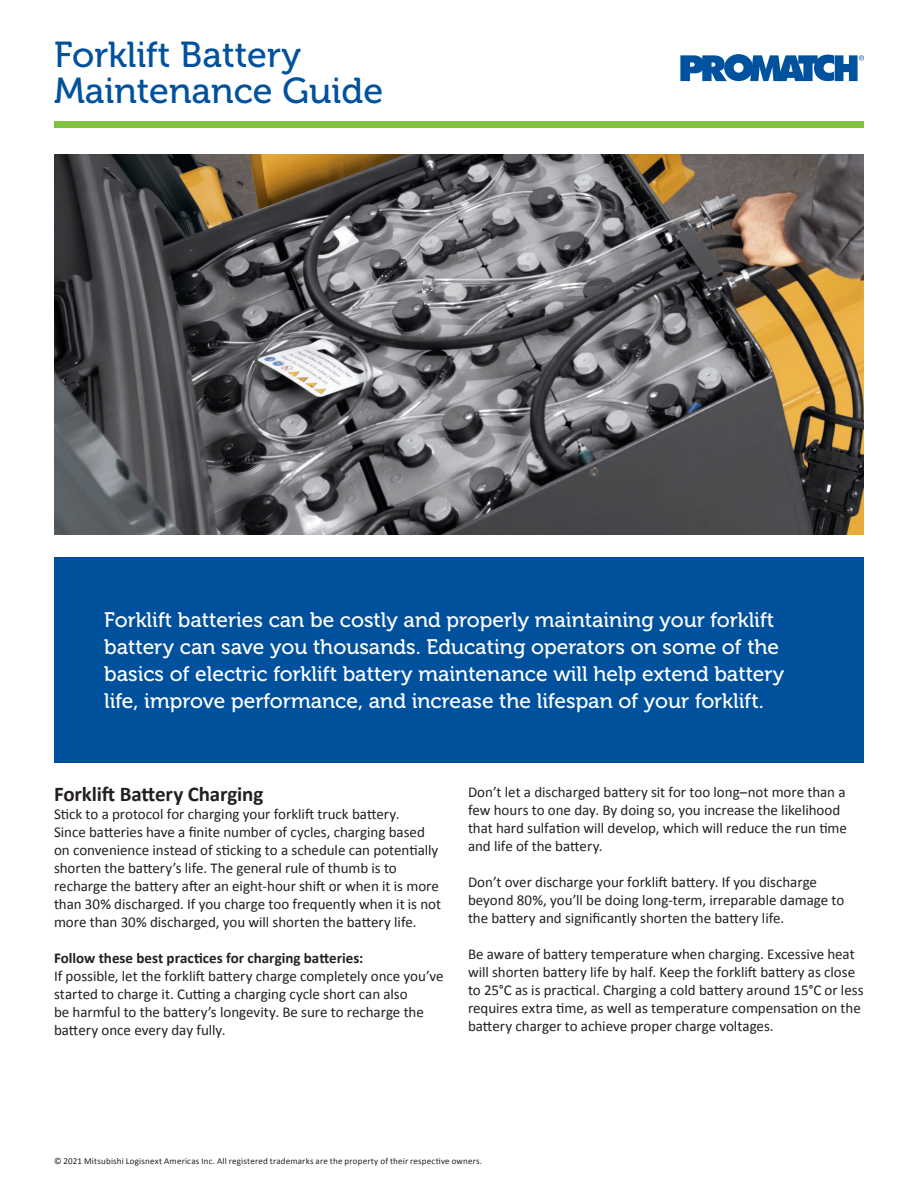
<style>
.page{position:relative;width:918px;height:1188px;background:#fff}
.page>*{position:absolute;margin:0;border:0;box-sizing:border-box;transform-origin:0 0}
.t1{font:36px/36px "Museo 500";color:#01519d}
.t2{font:21px/27px "Museo 500";color:#fff}
.t3{font:700 21px "Calibri";letter-spacing:-.005em;color:#231f20}
.t4{font:15px/18px "Calibri";color:#231f20}
.t5{font:700 15px "Calibri";color:#231f20}
.t6{font:9px "Calibri";letter-spacing:.02em;color:#231f20}
</style>
<div class="page">
<div style="left:54px;top:121px;width:810px;height:7px;background:#7fc241"></div>
<img style="left:54px;top:154px;width:810px;height:380px">
<svg style="left:680px;top:54px;width:184px;height:27px"></svg>
<div style="left:54px;top:557px;width:810px;height:205px;background:#00519d"></div>
<p class="t1" style="left:54px;top:37px;width:331px">Forklift Battery<br>Maintenance Guide</p>
<p class="t2" style="left:104px;top:607px;width:682px">Forklift batteries can be costly and properly maintaining your forklift battery can save you thousands. Educating operators on some of the basics of electric forklift battery maintenance will help extend battery life, improve performance, and increase the lifespan of your forklift.</p>
<p class="t3" style="left:54px;top:781px;width:211px">Forklift Battery Charging</p>
<p class="t4" style="left:54px;top:805px;width:389px">Stick to a protocol for charging your forklift truck battery.<br>Since batteries have a finite number of cycles, charging based on convenience instead of sticking to a schedule can potentially shorten the battery’s life. The general rule of thumb is to recharge the battery after an eight-hour shift or when it is more than 30% discharged. If you charge too frequently when it is not more than 30% discharged, you will shorten the battery life.</p>
<p class="t5" style="left:54px;top:949px;width:311px">Follow these best practices for charging batteries:</p>
<p class="t4" style="left:54px;top:967px;width:391px">If possible, let the forklift battery charge completely once you’ve started to charge it. Cutting a charging cycle short can also<br>be harmful to the battery’s longevity. Be sure to recharge the battery once every day fully.</p>
<p class="t4" style="left:468px;top:783px;width:381px">Don’t let a discharged battery sit for too long–not more than a few hours to one day. By doing so, you increase the likelihood that hard sulfation will develop, which will reduce the run time and life of the battery.</p>
<p class="t4" style="left:468px;top:873px;width:378px">Don’t over discharge your forklift battery. If you discharge beyond 80%, you’ll be doing long-term, irreparable damage to the battery and significantly shorten the battery life.</p>
<p class="t4" style="left:468px;top:945px;width:397px">Be aware of battery temperature when charging. Excessive heat will shorten battery life by half. Keep the forklift battery as close to 25°C as is practical. Charging a cold battery around 15°C or less requires extra time, as well as temperature compensation on the battery charger to achieve proper charge voltages.</p>
<p class="t6" style="left:54px;top:1156px;width:430px">© 2021 Mitsubishi Logisnext Americas Inc. All registered trademarks are the property of their respective owners.</p>
</div>
